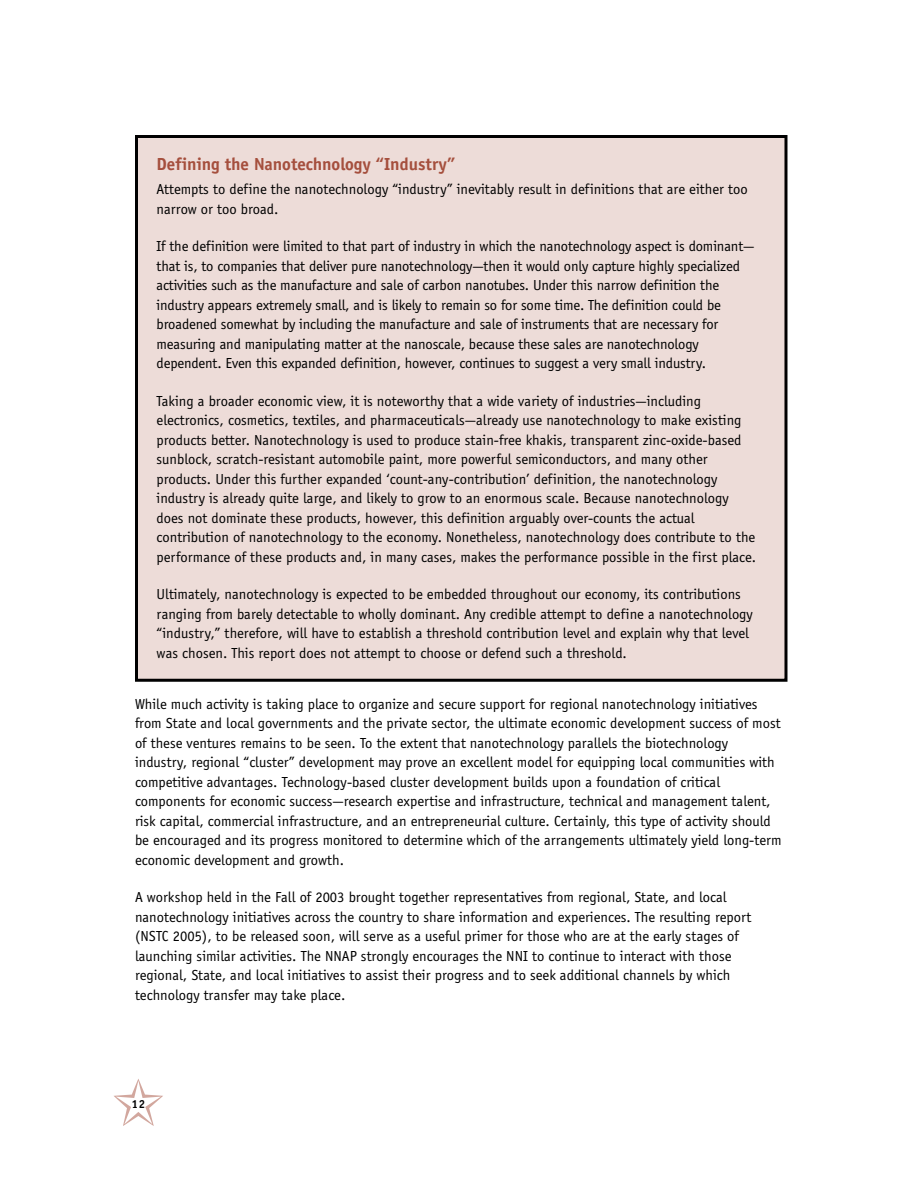
<style>
.page{position:relative;width:918px;height:1188px;background:#fff}
.page>*{position:absolute;margin:0;border:0;box-sizing:border-box;transform-origin:0 0}
.t1{font:700 18px "Officina Sans";color:#a54f3d}
.t2{font:15px/19.5px "Officina Sans";color:#000}
.t3{font:700 12px "Officina Sans";color:#000}
</style>
<div class="page">
<div style="left:136px;top:136px;width:650px;height:544px;background:#eddcd8"></div>
<div style="left:135px;top:135px;width:652px;height:547px;border:3px solid #000"></div>
<p class="t1" style="left:157px;top:153px;width:300px">Defining the Nanotechnology “Industry”</p>
<p class="t2" style="left:157px;top:179px;width:593px">Attempts to define the nanotechnology “industry” inevitably result in definitions that are either too narrow or too broad.</p>
<p class="t2" style="left:157px;top:236px;width:599px">If the definition were limited to that part of industry in which the nanotechnology aspect is dominant— that is, to companies that deliver pure nanotechnology—then it would only capture highly specialized activities such as the manufacture and sale of carbon nanotubes. Under this narrow definition the industry appears extremely small, and is likely to remain so for some time. The definition could be broadened somewhat by including the manufacture and sale of instruments that are necessary for measuring and manipulating matter at the nanoscale, because these sales are nanotechnology dependent. Even this expanded definition, however, continues to suggest a very small industry.</p>
<p class="t2" style="left:157px;top:391px;width:601px">Taking a broader economic view, it is noteworthy that a wide variety of industries—including electronics, cosmetics, textiles, and pharmaceuticals—already use nanotechnology to make existing products better. Nanotechnology is used to produce stain-free khakis, transparent zinc-oxide-based sunblock, scratch-resistant automobile paint, more powerful semiconductors, and many other products. Under this further expanded ‘count-any-contribution’ definition, the nanotechnology industry is already quite large, and likely to grow to an enormous scale. Because nanotechnology does not dominate these products, however, this definition arguably over-counts the actual contribution of nanotechnology to the economy. Nonetheless, nanotechnology does contribute to the performance of these products and, in many cases, makes the performance possible in the first place.</p>
<p class="t2" style="left:157px;top:584px;width:598px">Ultimately, nanotechnology is expected to be embedded throughout our economy, its contributions ranging from barely detectable to wholly dominant. Any credible attempt to define a nanotechnology “industry,” therefore, will have to establish a threshold contribution level and explain why that level was chosen. This report does not attempt to choose or defend such a threshold.</p>
<p class="t2" style="left:135px;top:694px;width:648px">While much activity is taking place to organize and secure support for regional nanotechnology initiatives from State and local governments and the private sector, the ultimate economic development success of most of these ventures remains to be seen. To the extent that nanotechnology parallels the biotechnology industry, regional “cluster” development may prove an excellent model for equipping local communities with competitive advantages. Technology-based cluster development builds upon a foundation of critical components for economic success—research expertise and infrastructure, technical and management talent, risk capital, commercial infrastructure, and an entrepreneurial culture. Certainly, this type of activity should be encouraged and its progress monitored to determine which of the arrangements ultimately yield long-term economic development and growth.</p>
<p class="t2" style="left:135px;top:887px;width:618px">A workshop held in the Fall of 2003 brought together representatives from regional, State, and local nanotechnology initiatives across the country to share information and experiences. The resulting report (NSTC 2005), to be released soon, will serve as a useful primer for those who are at the early stages of launching similar activities. The NNAP strongly encourages the NNI to continue to interact with those regional, State, and local initiatives to assist their progress and to seek additional channels by which technology transfer may take place.</p>
<p class="t3" style="left:132px;top:1097px;width:15px">12</p>
</div>
